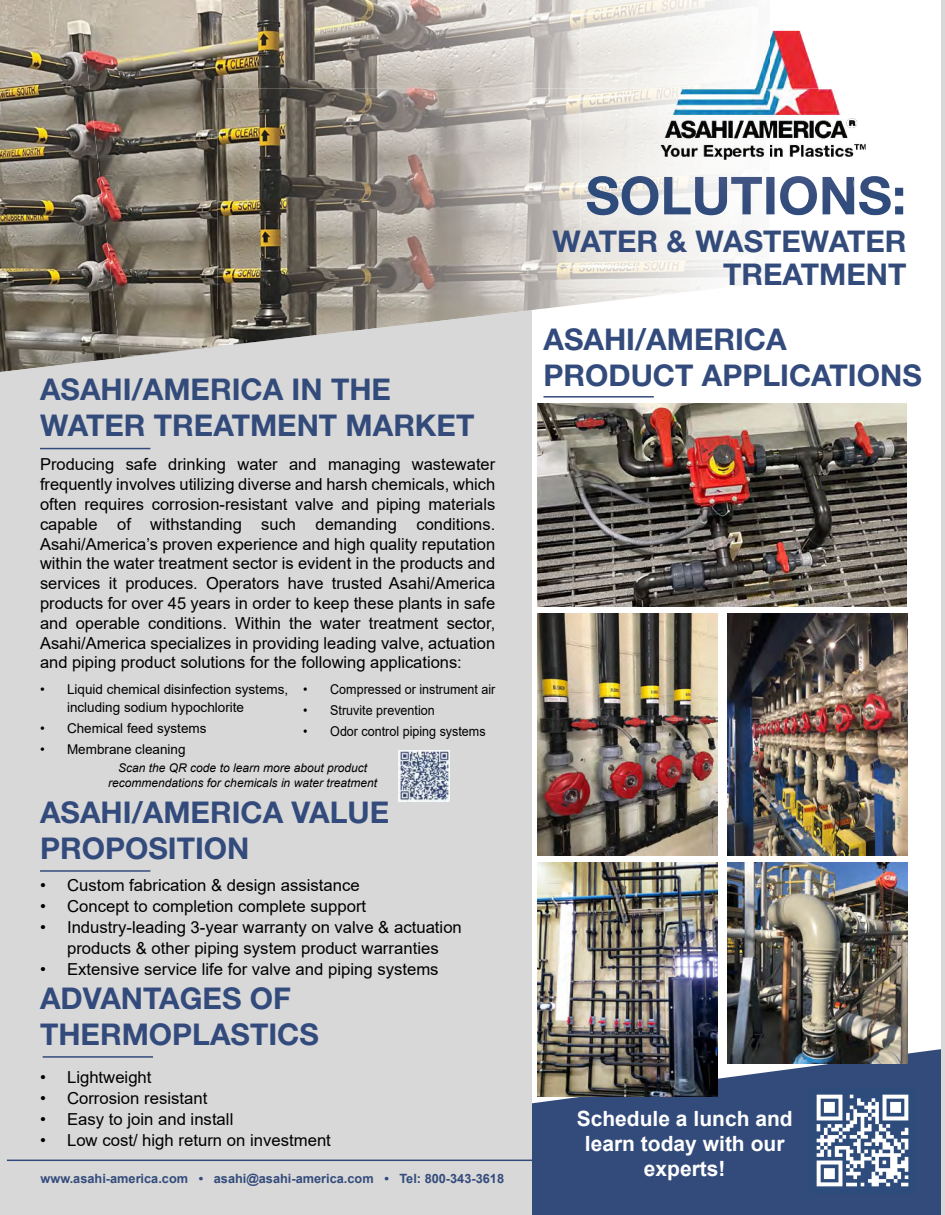
<style>
.page{position:relative;width:945px;height:1215px;background:#fff}
.page>*{position:absolute;margin:0;border:0;box-sizing:border-box;transform-origin:0 0}
.t1{font:700 30px/36px "Helvetica Neue LT Std";color:#334b7c}
.t2{font:700 30px/36px "Helvetica Neue LT Std";color:#334b7b}
.t3{font:700 21px/25.2px "Arial";color:#fff;text-align:center}
.t4{font:16.5px/19.8px "Arial";color:#000;text-align:justify}
.t5{font:13.5px/18px "Arial";color:#000}
.t6{font:13.5px "Arial";color:#000;scale:.93 1}
.t7{font:700 12.75px "Arial";color:#334b7b}
.t8{font:italic 12px/15px "Arial";color:#000;text-align:center}
</style>
<div class="page">
<div style="left:532px;top:1049px;width:410px;height:166px;background:#334b7b"></div>
<hr style="left:942px;top:0;width:3px;height:1215px;background:#d8d8d8">
<div style="left:0;top:0;width:532px;height:1215px;background:#d8d8d8"></div>
<img style="left:0;top:0;width:104px;height:372px">
<img style="left:104px;top:357px;width:23px;height:3px">
<img style="left:80px;top:0;width:150px;height:357px">
<img style="left:230px;top:0;width:350px;height:89px">
<img style="left:230px;top:309px;width:309px;height:36px">
<img style="left:218px;top:89px;width:515px;height:220px">
<img style="left:941px;top:0;width:1px;height:89px">
<img style="left:733px;top:0;width:67px;height:31px">
<img style="left:580px;top:0;width:153px;height:240px">
<img style="left:873px;top:89px;width:69px;height:151px">
<img style="left:859px;top:176px;width:44px;height:39px">
<img style="left:769px;top:176px;width:86px;height:39px">
<img style="left:587px;top:176px;width:182px;height:39px">
<img style="left:661px;top:31px;width:158px;height:58px">
<img style="left:851px;top:118px;width:15px;height:39px">
<img style="left:661px;top:89px;width:190px;height:70px">
<hr style="left:40px;top:870px;width:110px;height:2px;background:#334b7c">
<hr style="left:543px;top:396px;width:111px;height:2px;background:#334b7b">
<hr style="left:43px;top:1056px;width:110px;height:2px;background:#334b7b">
<img style="left:810px;top:1088px;width:105px;height:105px">
<hr style="left:40px;top:448px;width:110px;height:1px;background:#334b7c">
<hr style="left:7px;top:1160px;width:550px;height:1px;background:#334b7c">
<img style="left:537px;top:614px;width:181px;height:241px">
<img style="left:727px;top:614px;width:181px;height:241px">
<img style="left:537px;top:863px;width:181px;height:234px">
<img style="left:727px;top:863px;width:181px;height:200px">
<img style="left:537px;top:404px;width:370px;height:202px">
<img style="left:399px;top:750px;width:51px;height:51px">
<h1 class="t2" style="left:40px;top:371px;width:436px">ASAHI/AMERICA IN THE<br>WATER TREATMENT MARKET</h1>
<p class="t4" style="left:40px;top:455px;width:457px">Producing safe drinking water and managing wastewater frequently involves utilizing diverse and harsh chemicals, which often requires corrosion-resistant valve and piping materials capable of withstanding such demanding conditions.<br>Asahi/America’s proven experience and high quality reputation within the water treatment sector is evident in the products and services it produces. Operators have trusted Asahi/America products for over 45 years in order to keep these plants in safe and operable conditions. Within the water treatment sector, Asahi/America specializes in providing leading valve, actuation and piping product solutions for the following applications:</p>
<p class="t5" style="left:67px;top:681px;width:223px;text-indent:-27px">• Liquid chemical disinfection systems, including sodium hypochlorite</p>
<p class="t5" style="left:40px;top:720px;width:168px">• Chemical feed systems</p>
<p class="t5" style="left:40px;top:741px;width:147px">• Membrane cleaning</p>
<p class="t6" style="left:303px;top:682px;width:208px">• Compressed or instrument air</p>
<p class="t6" style="left:303px;top:703px;width:143px">• Struvite prevention</p>
<p class="t6" style="left:303px;top:724px;width:198px">• Odor control piping systems</p>
<p class="t8" style="left:108px;top:760px;width:270px">Scan the QR code to learn more about product recommendations for chemicals in water treatment</p>
<h1 class="t1" style="left:40px;top:795px;width:351px">ASAHI/AMERICA VALUE<br>PROPOSITION</h1>
<p class="t4" style="left:40px;top:876px;width:321px">• Custom fabrication &amp; design assistance</p>
<p class="t4" style="left:40px;top:897px;width:328px">• Concept to completion complete support</p>
<p class="t4" style="left:40px;top:917px;width:423px;line-height:21px;text-align:center">• Industry-leading 3-year warranty on valve &amp; actuation products &amp; other piping system product warranties</p>
<p class="t4" style="left:40px;top:960px;width:400px">• Extensive service life for valve and piping systems</p>
<h1 class="t1" style="left:40px;top:980px;width:280px">ADVANTAGES OF<br>THERMOPLASTICS</h1>
<p class="t4" style="left:40px;top:1067px;width:113px">• Lightweight</p>
<p class="t4" style="left:40px;top:1088px;width:169px">• Corrosion resistant</p>
<p class="t4" style="left:40px;top:1109px;width:195px">• Easy to join and install</p>
<p class="t4" style="left:40px;top:1130px;width:292px">• Low cost/ high return on investment</p>
<p class="t7" style="left:40px;top:1172px;width:465px">www.asahi-america.com • asahi@asahi-america.com • Tel: 800-343-3618</p>
<h1 class="t2" style="left:553px;top:225px;width:355px;line-height:33px;text-align:right">WATER &amp; WASTEWATER<br>TREATMENT</h1>
<h1 class="t1" style="left:543px;top:322px;width:380px">ASAHI/AMERICA<br>PRODUCT APPLICATIONS</h1>
<p class="t3" style="left:577px;top:1106px;width:217px">Schedule a lunch and learn today with our experts!</p>
</div>
